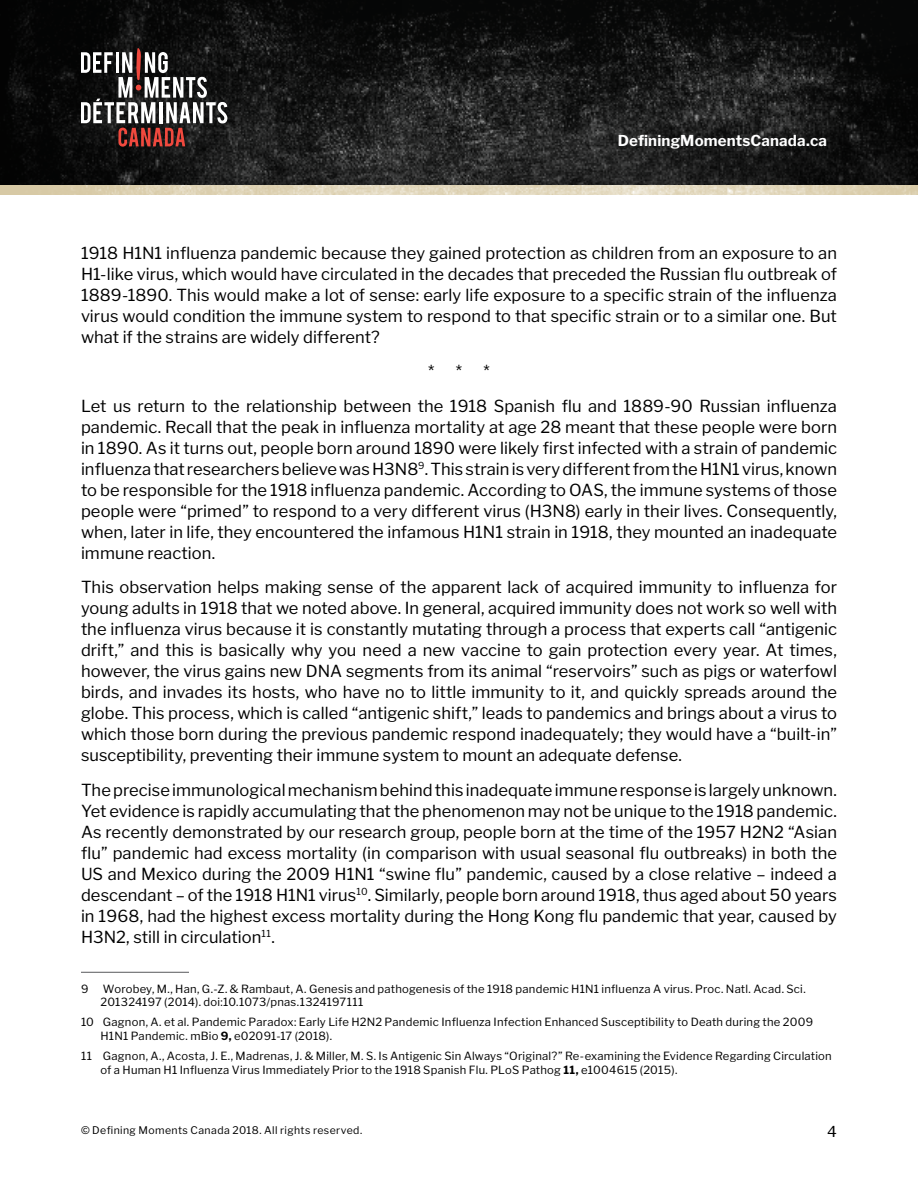
<style>
.page{position:relative;width:918px;height:1188px;background:#fff}
.page>*{position:absolute;margin:0;border:0;box-sizing:border-box;transform-origin:0 0}
.Body_Copy{font:16.5px/21px "Libre Franklin";letter-spacing:.005em;color:#000;text-align:justify}
.t1{font:700 15px "Libre Franklin";letter-spacing:.01em;color:#fff}
.t2{font:15px "Libre Franklin";color:#000}
.Footnotes{font:11.25px/13.5px "Libre Franklin";letter-spacing:.02em;color:#000}
.t3{font:10.5px "Libre Franklin";letter-spacing:.04em;color:#000}
.s1{font-weight:700}
</style>
<div class="page">
<img style="left:0;top:185px;width:918px;height:10px">
<svg style="left:0;top:0;width:918px;height:185px;background:#161717"></svg>
<svg style="left:81px;top:48px;width:147px;height:101px"></svg>
<hr style="left:81px;top:972px;width:108px;height:1px;background:#58595b">
<p class="t1" style="left:618px;top:132px;width:211px">DefiningMomentsCanada.ca</p>
<p class="Body_Copy" style="left:81px;top:242px;width:758px">1918 H1N1 influenza pandemic because they gained protection as children from an exposure to an H1-like virus, which would have circulated in the decades that preceded the Russian flu outbreak of 1889-1890. This would make a lot of sense: early life exposure to a specific strain of the influenza virus would condition the immune system to respond to that specific strain or to a similar one. But what if the strains are widely different?</p>
<p class="Body_Copy" style="left:428px;top:361px;width:35px">* *</p>
<p class="Body_Copy" style="left:483px;top:361px;width:8px">*</p>
<p class="Body_Copy" style="left:81px;top:395px;width:758px">Let us return to the relationship between the 1918 Spanish flu and 1889-90 Russian influenza pandemic. Recall that the peak in influenza mortality at age 28 meant that these people were born in 1890. As it turns out, people born around 1890 were likely first infected with a strain of pandemic influenza that researchers believe was H3N8<sup>9</sup>. This strain is very different from the H1N1 virus, known to be responsible for the 1918 influenza pandemic. According to OAS, the immune systems of those people were “primed” to respond to a very different virus (H3N8) early in their lives. Consequently, when, later in life, they encountered the infamous H1N1 strain in 1918, they mounted an inadequate immune reaction.</p>
<p class="Body_Copy" style="left:81px;top:577px;width:758px">This observation helps making sense of the apparent lack of acquired immunity to influenza for young adults in 1918 that we noted above. In general, acquired immunity does not work so well with the influenza virus because it is constantly mutating through a process that experts call “antigenic drift,” and this is basically why you need a new vaccine to gain protection every year. At times, however, the virus gains new DNA segments from its animal “reservoirs” such as pigs or waterfowl birds, and invades its hosts, who have no to little immunity to it, and quickly spreads around the globe. This process, which is called “antigenic shift,” leads to pandemics and brings about a virus to which those born during the previous pandemic respond inadequately; they would have a “built-in” susceptibility, preventing their immune system to mount an adequate defense.</p>
<p class="Body_Copy" style="left:81px;top:779px;width:758px">The precise immunological mechanism behind this inadequate immune response is largely unknown.<br>Yet evidence is rapidly accumulating that the phenomenon may not be unique to the 1918 pandemic.<br>As recently demonstrated by our research group, people born at the time of the 1957 H2N2 “Asian flu” pandemic had excess mortality (in comparison with usual seasonal flu outbreaks) in both the US and Mexico during the 2009 H1N1 “swine flu” pandemic, caused by a close relative – indeed a descendant – of the 1918 H1N1 virus<sup>10</sup>. Similarly, people born around 1918, thus aged about 50 years in 1968, had the highest excess mortality during the Hong Kong flu pandemic that year, caused by H3N2, still in circulation<sup>11</sup>.</p>
<p class="Footnotes" style="left:81px;top:982px;width:9px">9</p>
<p class="Footnotes" style="left:100px;top:982px;width:707px">Worobey, M., Han, G.-Z. &amp; Rambaut, A. Genesis and pathogenesis of the 1918 pandemic H1N1 influenza A virus. Proc. Natl. Acad. Sci.<br>201324197 (2014). doi:10.1073/pnas.1324197111</p>
<p class="Footnotes" style="left:100px;top:1015px;width:714px;text-indent:-20px">10 Gagnon, A. et al. Pandemic Paradox: Early Life H2N2 Pandemic Influenza Infection Enhanced Susceptibility to Death during the 2009<br>H1N1 Pandemic. mBio <span class="s1">9,</span> e02091-17 (2018).</p>
<p class="Footnotes" style="left:100px;top:1049px;width:733px;text-indent:-20px">11 Gagnon, A., Acosta, J. E., Madrenas, J. &amp; Miller, M. S. Is Antigenic Sin Always “Original?” Re-examining the Evidence Regarding Circulation of a Human H1 Influenza Virus Immediately Prior to the 1918 Spanish Flu. PLoS Pathog <span class="s1">11,</span> e1004615 (2015).</p>
<p class="t3" style="left:81px;top:1124px;width:283px">© Defining Moments Canada 2018. All rights reserved.</p>
<p class="t2" style="left:827px;top:1122px;width:11px">4</p>
</div>
